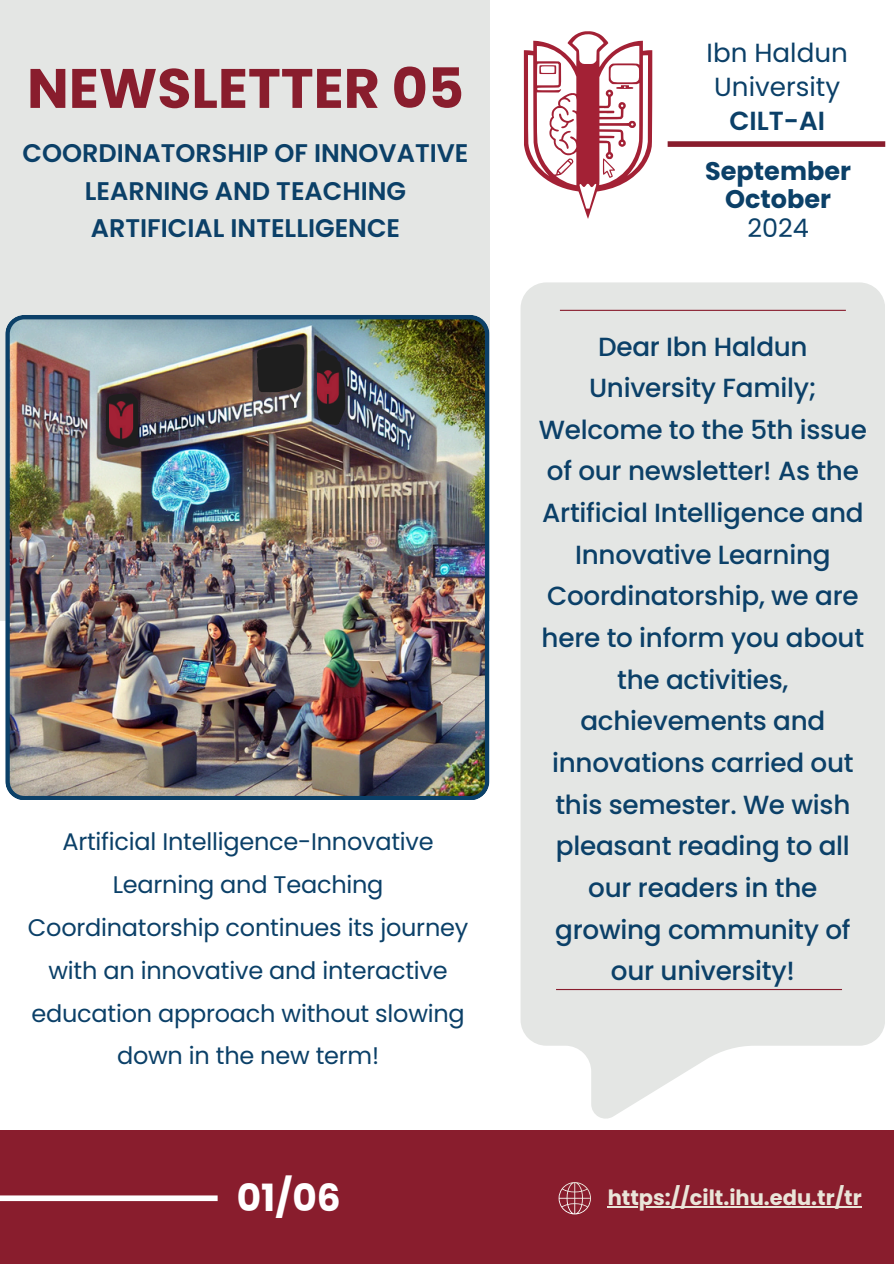
<style>
.page{position:relative;width:894px;height:1264px;background:#fff}
.page>*{position:absolute;margin:0;border:0;box-sizing:border-box;transform-origin:0 0}
.t1{font:700 55.5px "Poppins";color:#891d2d}
.t2{font:700 37.5px "Poppins";color:#fff}
.t3{font:500 26.25px/41.7px "Poppins";letter-spacing:-.01em;color:#0b4068;text-align:center}
.t4{font:26.1px/33.8px "Poppins";color:#0b4068;text-align:center}
.t5{font:600 25.5px/37.2px "Poppins";color:#0b4068;text-align:center}
.t6{font:700 25.5px/28.2px "Poppins";color:#0b4068;text-align:center}
.t7{font:24px/42.8px "Poppins";letter-spacing:-.01em;color:#0b4068;text-align:center}
.t8{font:700 21px "Poppins";color:#eae5d9}
.s1{font-weight:600}
.s2{font-weight:400}
</style>
<div class="page">
<div style="left:0;top:0;width:489px;height:620px;background:#e4e6e4"></div>
<div style="left:0;top:1129px;width:893px;height:134px;background:#891d2d"></div>
<img style="left:5px;top:315px;width:484px;height:485px">
<svg style="left:520px;top:282px;width:365px;height:837px;fill:#e4e6e4"></svg>
<div style="left:0;top:1195px;width:217px;height:5px;background:#fff"></div>
<hr style="left:559px;top:310px;width:286px;height:1px;background:#891d2d">
<div style="left:667px;top:141px;width:218px;height:6px;background:#891d2d"></div>
<svg style="left:558px;top:1182px;width:32px;height:32px"></svg>
<hr style="left:556px;top:988px;width:285px;height:2px;background:#891d2d">
<svg style="left:106px;top:393px;width:33px;height:55px"></svg>
<img style="left:110px;top:402px;width:30px;height:37px">
<svg style="left:257px;top:344px;width:47px;height:48px"></svg>
<svg style="left:317px;top:350px;width:28px;height:75px"></svg>
<img style="left:317px;top:370px;width:24px;height:34px">
<svg style="left:523px;top:31px;width:129px;height:188px"></svg>
<hr style="left:607px;top:1206px;width:254px;height:1px;background:#eae5d9">
<h5 class="t1" style="left:27px;top:50px;width:438px">NEWSLETTER 05</h5>
<h5 class="t5" style="left:22px;top:135px;width:447px">COORDINATORSHIP OF INNOVATIVE<br>LEARNING AND TEACHING<br>ARTIFICIAL INTELLIGENCE</h5>
<h2 class="t7" style="left:28px;top:820px;width:442px">Artificial Intelligence-Innovative<br>Learning and Teaching<br>Coordinatorship continues its journey with an innovative and interactive education approach without slowing down in the new term!</h2>
<p class="t2" style="left:237px;top:1171px;width:105px">01/06</p>
<p class="t4" style="left:706px;top:36px;width:143px">Ibn Haldun<br>University<br><span class="s1">CILT-AI</span></p>
<p class="t6" style="left:705px;top:157px;width:147px">September<br>October<br><span class="s2">2024</span></p>
<h5 class="t3" style="left:538px;top:325px;width:329px">Dear Ibn Haldun<br>University Family;<br>Welcome to the 5th issue of our newsletter! As the<br>Artificial Intelligence and<br>Innovative Learning<br>Coordinatorship, we are here to inform you about the activities, achievements and innovations carried out this semester. We wish pleasant reading to all our readers in the growing community of our university!</h5>
<h4 class="t8" style="left:607px;top:1182px;width:255px">https://cilt.ihu.edu.tr/tr</h4>
</div>
